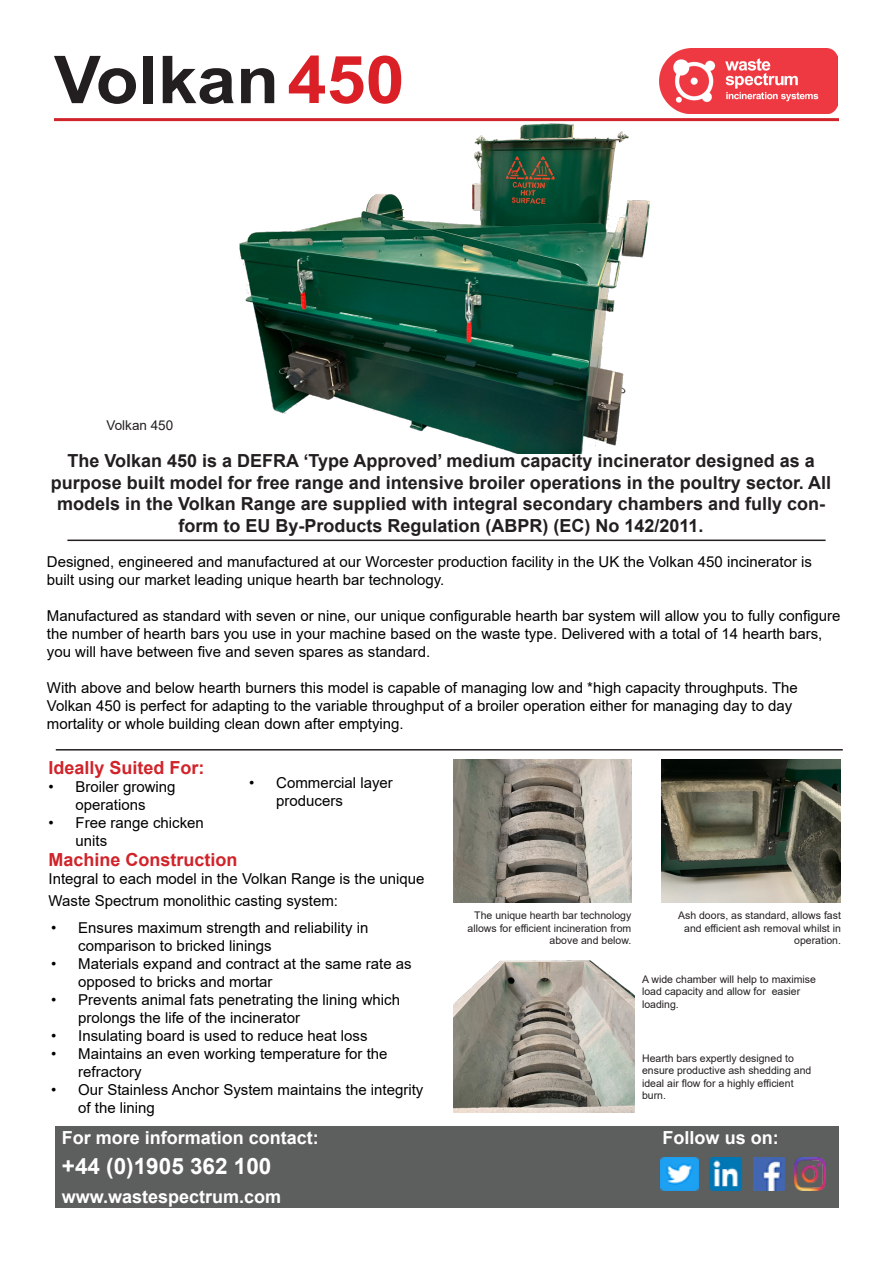
<style>
.page{position:relative;width:893px;height:1263px;background:#fff}
.page>*{position:absolute;margin:0;border:0;box-sizing:border-box;transform-origin:0 0}
.t1{font:700 66px "Arial";color:#231f20;scale:1.06 1}
.t2{font:700 22.5px "Arial";color:#fff}
.t3{font:700 18px/21.6px "Arial";color:#231f20;text-align:center}
.t4{font:700 18px "Arial";color:#fff}
.t5{font:700 18px "Arial";color:#d1232a}
.t6{font:15px/18px "Arial";color:#000}
.t7{font:13.5px "Arial";color:#231f20}
.t8{font:10.5px/12.6px "Arial";color:#231f20;text-align:right}
.s1{color:#da2026}
</style>
<div class="page">
<img style="left:231px;top:121px;width:424px;height:333px">
<hr style="left:67px;top:539px;width:759px;height:2px;background:#231f20">
<hr style="left:56px;top:749px;width:787px;height:1px;background:#231f20">
<img style="left:453px;top:759px;width:178px;height:144px">
<img style="left:661px;top:759px;width:180px;height:144px">
<div style="left:55px;top:1126px;width:783px;height:82px;background:#5d5f5e"></div>
<img style="left:753px;top:1157px;width:31px;height:33px">
<img style="left:795px;top:1157px;width:31px;height:33px">
<img style="left:709px;top:1157px;width:33px;height:33px">
<img style="left:661px;top:1157px;width:38px;height:33px">
<hr style="left:54px;top:118px;width:785px;height:3px;background:#d1232a">
<img style="left:659px;top:49px;width:178px;height:65px">
<img style="left:453px;top:960px;width:182px;height:153px">
<p class="t1" style="left:54px;top:33px;width:332px">Volkan<span class="s1">450</span></p>
<p class="t7" style="left:107px;top:416px;width:68px">Volkan 450</p>
<p class="t3" style="left:51px;top:450px;width:782px">The Volkan 450 is a DEFRA ‘Type Approved’ medium capacity incinerator designed as a purpose built model for free range and intensive broiler operations in the poultry sector. All models in the Volkan Range are supplied with integral secondary chambers and fully con&shy;form to EU By-Products Regulation (ABPR) (EC) No 142/2011.</p>
<p class="t6" style="left:47px;top:552px;width:767px">Designed, engineered and manufactured at our Worcester production facility in the UK the Volkan 450 incinerator is built using our market leading unique hearth bar technology.</p>
<p class="t6" style="left:47px;top:606px;width:795px">Manufactured as standard with seven or nine, our unique configurable hearth bar system will allow you to fully configure the number of hearth bars you use in your machine based on the waste type. Delivered with a total of 14 hearth bars, you will have between five and seven spares as standard.</p>
<p class="t6" style="left:47px;top:678px;width:753px">With above and below hearth burners this model is capable of managing low and *high capacity throughputs. The<br>Volkan 450 is perfect for adapting to the variable throughput of a broiler operation either for managing day to day mortality or whole building clean down after emptying.</p>
<p class="t5" style="left:49px;top:755px;width:158px">Ideally Suited For:</p>
<p class="t6" style="left:49px;top:778px;width:129px;text-align:center">• Broiler growing operations</p>
<p class="t6" style="left:76px;top:814px;width:130px;text-indent:-27px">• Free range chicken units</p>
<p class="t6" style="left:276px;top:774px;width:118px;text-indent:-27px">• Commercial layer producers</p>
<p class="t5" style="left:49px;top:847px;width:191px">Machine Construction</p>
<p class="t6" style="left:49px;top:868px;width:378px;line-height:21.6px">Integral to each model in the Volkan Range is the unique<br>Waste Spectrum monolithic casting system:</p>
<p class="t6" style="left:78px;top:918px;width:292px;text-indent:-27px">• Ensures maximum strength and reliability in comparison to bricked linings</p>
<p class="t6" style="left:78px;top:954px;width:335px;text-indent:-27px">• Materials expand and contract at the same rate as opposed to bricks and mortar</p>
<p class="t6" style="left:78px;top:990px;width:323px;text-indent:-27px">• Prevents animal fats penetrating the lining which prolongs the life of the incinerator</p>
<p class="t6" style="left:51px;top:1026px;width:318px">• Insulating board is used to reduce heat loss</p>
<p class="t6" style="left:78px;top:1044px;width:311px;text-indent:-27px">• Maintains an even working temperature for the refractory</p>
<p class="t6" style="left:78px;top:1080px;width:347px;text-indent:-27px">• Our Stainless Anchor System maintains the integrity of the lining</p>
<p class="t4" style="left:62px;top:1125px;width:259px">For more information contact:</p>
<p class="t2" style="left:62px;top:1150px;width:211px">+44 (0)1905 362 100</p>
<p class="t4" style="left:62px;top:1184px;width:221px">www.wastespectrum.com</p>
<p class="t8" style="left:468px;top:909px;width:165px">The unique hearth bar technology allows for efficient incineration from above and below.</p>
<p class="t8" style="left:678px;top:909px;width:164px">Ash doors, as standard, allows fast and efficient ash removal whilst in operation.</p>
<p class="t8" style="left:642px;top:972px;width:175px;text-align:left">A wide chamber will help to maximise load capacity and allow for easier loading.</p>
<p class="t8" style="left:642px;top:1051px;width:171px;text-align:left">Hearth bars expertly designed to ensure productive ash shedding and ideal air flow for a highly efficient burn.</p>
<p class="t4" style="left:663px;top:1125px;width:118px">Follow us on:</p>
</div>
